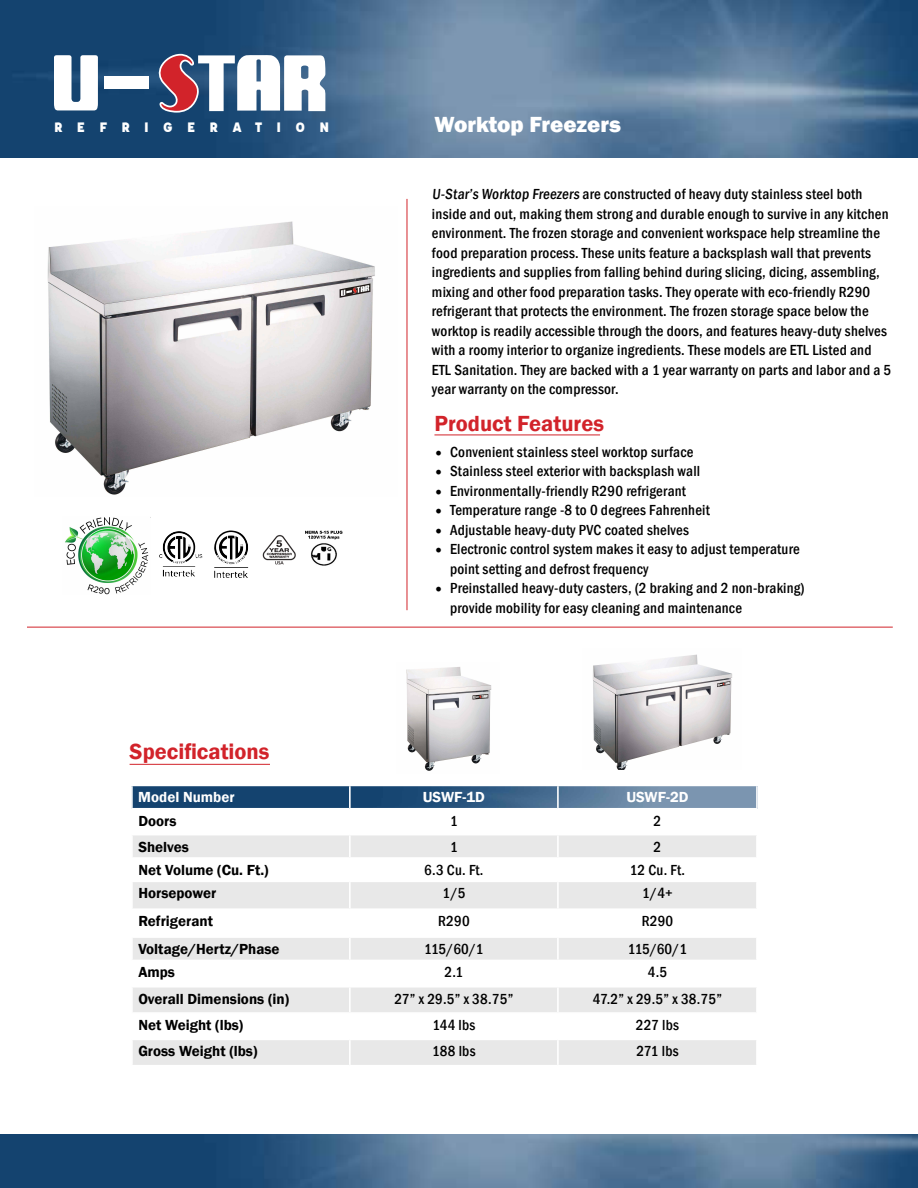
<style>
.page{position:relative;width:918px;height:1188px;background:#fff}
.page>*{position:absolute;margin:0;border:0;box-sizing:border-box;transform-origin:0 0}
.t1{font:600 22.5px "Franklin Gothic";color:#d2232a}
.t2{font:800 22.5px "Franklin Gothic";color:#fff}
.t3{font:500 condensed 15px/19.5px "Franklin Gothic";letter-spacing:.015em;color:#000}
.t4{font:600 15px "Franklin Gothic";color:#000}
.t5{font:600 15px "Franklin Gothic";color:#fff}
.t6{font:900 15px "Affogato";letter-spacing:.95em;color:#fff}
.s1{font-family:"Minion Pro";font-weight:400;font-stretch:normal;font-size:18px}
</style>
<div class="page">
<img style="left:0;top:0;width:918px;height:158px">
<svg style="left:54px;top:55px;width:44px;height:55px"></svg>
<div style="left:105px;top:77px;width:44px;height:12px;background:#fff"></div>
<svg style="left:157px;top:0;width:168px;height:113px"></svg>
<img style="left:0;top:1134px;width:918px;height:54px">
<hr style="left:27px;top:627px;width:866px;height:1px;background:#d2232a">
<hr style="left:434px;top:435px;width:166px;height:1px;background:#d2232a">
<hr style="left:130px;top:764px;width:140px;height:1px;background:#d2232a">
<hr style="left:407px;top:199px;width:1px;height:411px;background:#d2232a">
<img style="left:133px;top:786px;width:623px;height:22px">
<svg style="left:133px;top:835px;width:623px;height:230px;fill:#e8e8e8"></svg>
<hr style="left:349px;top:786px;width:2px;height:22px;background:#fff">
<hr style="left:557px;top:786px;width:2px;height:22px;background:#fff">
<hr style="left:349px;top:835px;width:2px;height:22px;background:#fff">
<hr style="left:557px;top:835px;width:2px;height:22px;background:#fff">
<hr style="left:131px;top:857px;width:219px;height:2px;background:#fff">
<hr style="left:350px;top:857px;width:208px;height:2px;background:#fff">
<hr style="left:349px;top:859px;width:2px;height:22px;background:#fff">
<hr style="left:558px;top:857px;width:200px;height:2px;background:#fff">
<hr style="left:557px;top:859px;width:2px;height:22px;background:#fff">
<hr style="left:131px;top:881px;width:219px;height:1px;background:#fff">
<hr style="left:350px;top:881px;width:208px;height:1px;background:#fff">
<hr style="left:349px;top:882px;width:2px;height:26px;background:#fff">
<hr style="left:558px;top:881px;width:200px;height:1px;background:#fff">
<hr style="left:557px;top:882px;width:2px;height:26px;background:#fff">
<hr style="left:131px;top:908px;width:219px;height:2px;background:#fff">
<hr style="left:350px;top:908px;width:208px;height:2px;background:#fff">
<hr style="left:349px;top:910px;width:2px;height:26px;background:#fff">
<hr style="left:558px;top:908px;width:200px;height:2px;background:#fff">
<hr style="left:557px;top:910px;width:2px;height:26px;background:#fff">
<hr style="left:131px;top:936px;width:219px;height:2px;background:#fff">
<hr style="left:350px;top:936px;width:208px;height:2px;background:#fff">
<hr style="left:349px;top:938px;width:2px;height:22px;background:#fff">
<hr style="left:558px;top:936px;width:200px;height:2px;background:#fff">
<hr style="left:557px;top:938px;width:2px;height:22px;background:#fff">
<hr style="left:131px;top:960px;width:219px;height:1px;background:#fff">
<hr style="left:350px;top:960px;width:208px;height:1px;background:#fff">
<hr style="left:349px;top:961px;width:2px;height:25px;background:#fff">
<hr style="left:558px;top:960px;width:200px;height:1px;background:#fff">
<hr style="left:557px;top:961px;width:2px;height:25px;background:#fff">
<hr style="left:131px;top:986px;width:219px;height:2px;background:#fff">
<hr style="left:350px;top:986px;width:208px;height:2px;background:#fff">
<hr style="left:349px;top:988px;width:2px;height:24px;background:#fff">
<hr style="left:558px;top:986px;width:200px;height:2px;background:#fff">
<hr style="left:557px;top:988px;width:2px;height:24px;background:#fff">
<hr style="left:131px;top:1012px;width:219px;height:2px;background:#fff">
<hr style="left:350px;top:1012px;width:208px;height:2px;background:#fff">
<hr style="left:349px;top:1014px;width:2px;height:25px;background:#fff">
<hr style="left:558px;top:1012px;width:200px;height:2px;background:#fff">
<hr style="left:557px;top:1014px;width:2px;height:25px;background:#fff">
<hr style="left:131px;top:1039px;width:219px;height:1px;background:#fff">
<hr style="left:350px;top:1039px;width:208px;height:1px;background:#fff">
<hr style="left:349px;top:1040px;width:2px;height:25px;background:#fff">
<hr style="left:558px;top:1039px;width:200px;height:1px;background:#fff">
<hr style="left:557px;top:1040px;width:2px;height:25px;background:#fff">
<img style="left:163px;top:531px;width:39px;height:31px">
<img style="left:214px;top:531px;width:34px;height:31px">
<img style="left:262px;top:534px;width:34px;height:31px">
<img style="left:305px;top:530px;width:38px;height:36px">
<img style="left:65px;top:517px;width:84px;height:78px">
<img style="left:47px;top:221px;width:328px;height:274px">
<img style="left:406px;top:667px;width:86px;height:104px">
<img style="left:593px;top:654px;width:139px;height:116px">
<p class="t6" style="left:54px;top:117px;width:277px">REFRIGERATION</p>
<h1 class="t1" style="left:130px;top:738px;width:141px">Specifications</h1>
<h1 class="t2" style="left:434px;top:110px;width:188px">Worktop Freezers</h1>
<p class="t3" style="left:432px;top:184px;width:461px">U-Star’s Worktop Freezers are constructed of heavy duty stainless steel both inside and out, making them strong and durable enough to survive in any kitchen environment. The frozen storage and convenient workspace help streamline the food preparation process. These units feature a backsplash wall that prevents ingredients and supplies from falling behind during slicing, dicing, assembling, mixing and other food preparation tasks. They operate with eco-friendly R290 refrigerant that protects the environment. The frozen storage space below the worktop is readily accessible through the doors, and features heavy-duty shelves with a roomy interior to organize ingredients. These models are ETL Listed and ETL Sanitation. They are backed with a 1 year warranty on parts and labor and a 5 year warranty on the compressor.</p>
<h1 class="t1" style="left:434px;top:410px;width:171px">Product Features</h1>
<p class="t3" style="left:435px;top:442px;width:260px"><span class="s1">•</span> Convenient stainless steel worktop surface</p>
<p class="t3" style="left:435px;top:462px;width:267px"><span class="s1">•</span> Stainless steel exterior with backsplash wall</p>
<p class="t3" style="left:435px;top:481px;width:252px"><span class="s1">•</span> Environmentally-friendly R290 refrigerant</p>
<p class="t3" style="left:435px;top:501px;width:276px"><span class="s1">•</span> Temperature range -8 to 0 degrees Fahrenheit</p>
<p class="t3" style="left:435px;top:520px;width:255px"><span class="s1">•</span> Adjustable heavy-duty PVC coated shelves</p>
<p class="t3" style="left:450px;top:540px;width:351px;text-indent:-15px"><span class="s1">•</span> Electronic control system makes it easy to adjust temperature point setting and defrost frequency</p>
<p class="t3" style="left:450px;top:579px;width:356px;text-indent:-15px"><span class="s1">•</span> Preinstalled heavy-duty casters, (2 braking and 2 non-braking) provide mobility for easy cleaning and maintenance</p>
<p class="t5" style="left:138px;top:788px;width:98px">Model Number</p>
<p class="t5" style="left:423px;top:788px;width:64px">USWF-1D</p>
<p class="t5" style="left:626px;top:788px;width:64px">USWF-2D</p>
<p class="t4" style="left:138px;top:811px;width:40px">Doors</p>
<p class="t3" style="left:450px;top:811px;width:9px">1</p>
<p class="t3" style="left:654px;top:811px;width:9px">2</p>
<p class="t4" style="left:138px;top:837px;width:52px">Shelves</p>
<p class="t3" style="left:450px;top:837px;width:9px">1</p>
<p class="t3" style="left:654px;top:837px;width:9px">2</p>
<p class="t4" style="left:138px;top:861px;width:132px">Net Volume (Cu. Ft.)</p>
<p class="t3" style="left:424px;top:860px;width:61px">6.3 Cu. Ft.</p>
<p class="t3" style="left:630px;top:860px;width:57px">12 Cu. Ft.</p>
<p class="t4" style="left:138px;top:884px;width:80px">Horsepower</p>
<p class="t3" style="left:442px;top:883px;width:24px">1/5</p>
<p class="t3" style="left:642px;top:883px;width:32px">1/4+</p>
<p class="t4" style="left:138px;top:912px;width:76px">Refrigerant</p>
<p class="t3" style="left:438px;top:911px;width:33px">R290</p>
<p class="t3" style="left:642px;top:911px;width:33px">R290</p>
<p class="t4" style="left:138px;top:940px;width:143px">Voltage/Hertz/Phase</p>
<p class="t3" style="left:424px;top:939px;width:61px">115/60/1</p>
<p class="t3" style="left:628px;top:939px;width:61px">115/60/1</p>
<p class="t4" style="left:138px;top:963px;width:38px">Amps</p>
<p class="t3" style="left:445px;top:963px;width:20px">2.1</p>
<p class="t3" style="left:648px;top:963px;width:21px">4.5</p>
<p class="t4" style="left:138px;top:989px;width:152px">Overall Dimensions (in)</p>
<p class="t3" style="left:395px;top:989px;width:120px">27” x 29.5” x 38.75”</p>
<p class="t3" style="left:593px;top:989px;width:131px">47.2” x 29.5” x 38.75”</p>
<p class="t4" style="left:138px;top:1016px;width:106px">Net Weight (lbs)</p>
<p class="t3" style="left:432px;top:1015px;width:45px">144 lbs</p>
<p class="t3" style="left:636px;top:1015px;width:45px">227 lbs</p>
<p class="t4" style="left:138px;top:1042px;width:121px">Gross Weight (lbs)</p>
<p class="t3" style="left:432px;top:1041px;width:45px">188 lbs</p>
<p class="t3" style="left:636px;top:1041px;width:44px">271 lbs</p>
</div>
